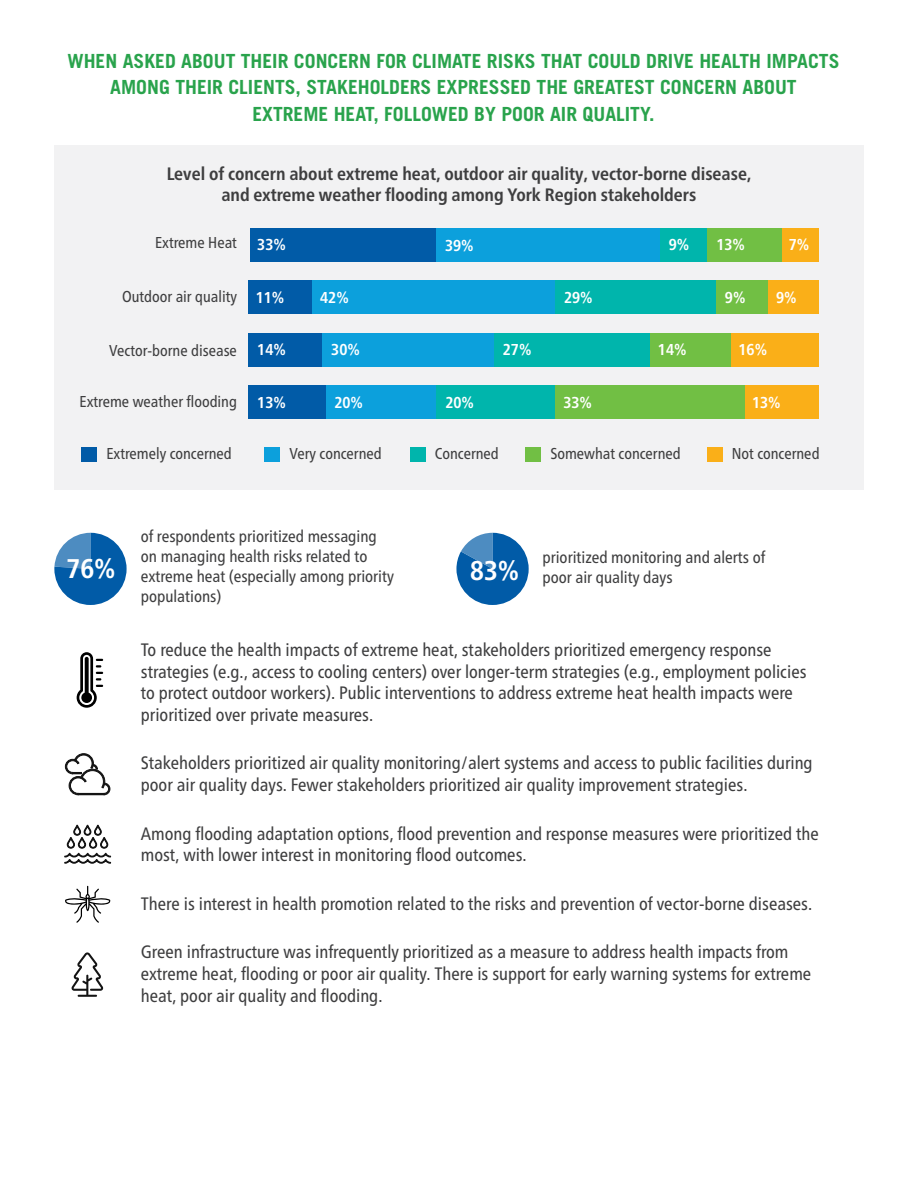
<style>
.page{position:relative;width:918px;height:1188px;background:#fff}
.page>*{position:absolute;margin:0;border:0;box-sizing:border-box;transform-origin:0 0}
.t1{font:700 condensed 27px "Frutiger Neue LT Pro";color:#fff}
.Subhead{font:700 19.5px/26.2px "Trade Gothic LT Pro";color:#29a34c;text-align:center}
.t2{font:condensed 18px/21.6px "Frutiger Neue LT Pro";color:#3e3e3f}
.t3{font:700 condensed 18px/21px "Frutiger Neue LT Pro";color:#3e3e3f;text-align:center}
.t4{font:condensed 16.5px/19.8px "Frutiger Neue LT Pro";color:#3e3e3f}
.t5{font:condensed 15.75px "Frutiger Neue LT Pro";color:#3e3e3f}
.t6{font:700 condensed 15.75px "Frutiger Neue LT Pro";color:#fff}
</style>
<div class="page">
<div style="left:54px;top:145px;width:810px;height:344px;background:#f2f2f3"></div>
<div style="left:250px;top:228px;width:186px;height:33px;background:#015ba7"></div>
<div style="left:248px;top:280px;width:64px;height:34px;background:#015ba7"></div>
<div style="left:248px;top:333px;width:74px;height:33px;background:#015ba7"></div>
<div style="left:248px;top:385px;width:78px;height:34px;background:#015ba7"></div>
<div style="left:82px;top:447px;width:15px;height:15px;background:#015ba7"></div>
<div style="left:265px;top:447px;width:15px;height:15px;background:#0ca0dc"></div>
<div style="left:707px;top:447px;width:15px;height:15px;background:#faaf18"></div>
<div style="left:410px;top:447px;width:15px;height:15px;background:#00b5ac"></div>
<div style="left:526px;top:447px;width:15px;height:15px;background:#71bf44"></div>
<div style="left:436px;top:228px;width:224px;height:33px;background:#0ca0dc"></div>
<div style="left:312px;top:280px;width:243px;height:34px;background:#0ca0dc"></div>
<div style="left:322px;top:333px;width:173px;height:33px;background:#0ca0dc"></div>
<div style="left:326px;top:385px;width:110px;height:34px;background:#0ca0dc"></div>
<div style="left:660px;top:228px;width:48px;height:33px;background:#00b5ac"></div>
<div style="left:555px;top:280px;width:161px;height:34px;background:#00b5ac"></div>
<div style="left:495px;top:333px;width:155px;height:33px;background:#00b5ac"></div>
<div style="left:436px;top:385px;width:119px;height:34px;background:#00b5ac"></div>
<div style="left:708px;top:228px;width:74px;height:33px;background:#71bf44"></div>
<div style="left:716px;top:280px;width:52px;height:34px;background:#71bf44"></div>
<div style="left:650px;top:333px;width:81px;height:33px;background:#71bf44"></div>
<div style="left:555px;top:385px;width:190px;height:34px;background:#71bf44"></div>
<div style="left:782px;top:228px;width:37px;height:33px;background:#faaf18"></div>
<div style="left:768px;top:280px;width:51px;height:34px;background:#faaf18"></div>
<div style="left:731px;top:333px;width:88px;height:33px;background:#faaf18"></div>
<div style="left:745px;top:385px;width:74px;height:34px;background:#faaf18"></div>
<svg style="left:77px;top:652px;width:26px;height:56px"></svg>
<svg style="left:64px;top:824px;width:47px;height:40px"></svg>
<svg style="left:65px;top:753px;width:46px;height:43px"></svg>
<svg style="left:65px;top:886px;width:45px;height:37px"></svg>
<svg style="left:71px;top:952px;width:32px;height:45px"></svg>
<div style="left:54px;top:533px;width:73px;height:72px;background:#015ba7;border-radius:36px"></div>
<svg style="left:54px;top:533px;width:36px;height:36px"></svg>
<svg style="left:456px;top:533px;width:73px;height:72px"></svg>
<p class="Subhead" style="left:67px;top:48px;width:774px">WHEN ASKED ABOUT THEIR CONCERN FOR CLIMATE RISKS THAT COULD DRIVE HEALTH IMPACTS<br>AMONG THEIR CLIENTS, STAKEHOLDERS EXPRESSED THE GREATEST CONCERN ABOUT<br>EXTREME HEAT, FOLLOWED BY POOR AIR QUALITY.</p>
<p class="t3" style="left:167px;top:163px;width:586px">Level of concern about extreme heat, outdoor air quality, vector-borne disease, and extreme weather flooding among York Region stakeholders</p>
<p class="t6" style="left:257px;top:235px;width:30px">33%</p>
<p class="t5" style="left:155px;top:234px;width:83px">Extreme Heat</p>
<p class="t6" style="left:445px;top:237px;width:30px">39%</p>
<p class="t6" style="left:669px;top:235px;width:22px">9%</p>
<p class="t6" style="left:716px;top:235px;width:30px">13%</p>
<p class="t6" style="left:789px;top:235px;width:22px">7%</p>
<p class="t5" style="left:122px;top:288px;width:116px">Outdoor air quality</p>
<p class="t5" style="left:109px;top:342px;width:129px">Vector-borne disease</p>
<p class="t5" style="left:80px;top:393px;width:159px">Extreme weather flooding</p>
<p class="t5" style="left:106px;top:444px;width:127px">Extremely concerned</p>
<p class="t5" style="left:289px;top:444px;width:94px">Very concerned</p>
<p class="t5" style="left:435px;top:444px;width:65px">Concerned</p>
<p class="t5" style="left:550px;top:444px;width:132px">Somewhat concerned</p>
<p class="t5" style="left:732px;top:444px;width:89px">Not concerned</p>
<p class="t6" style="left:256px;top:288px;width:30px">11%</p>
<p class="t6" style="left:320px;top:288px;width:30px">42%</p>
<p class="t6" style="left:564px;top:288px;width:30px">29%</p>
<p class="t6" style="left:725px;top:288px;width:22px">9%</p>
<p class="t6" style="left:776px;top:288px;width:22px">9%</p>
<p class="t6" style="left:257px;top:341px;width:30px">14%</p>
<p class="t6" style="left:331px;top:341px;width:30px">30%</p>
<p class="t6" style="left:503px;top:341px;width:30px">27%</p>
<p class="t6" style="left:658px;top:341px;width:30px">14%</p>
<p class="t6" style="left:739px;top:341px;width:30px">16%</p>
<p class="t6" style="left:257px;top:393px;width:30px">13%</p>
<p class="t6" style="left:334px;top:393px;width:30px">20%</p>
<p class="t6" style="left:445px;top:393px;width:30px">20%</p>
<p class="t6" style="left:563px;top:393px;width:30px">33%</p>
<p class="t6" style="left:752px;top:393px;width:30px">13%</p>
<p class="t4" style="left:141px;top:526px;width:255px">of respondents prioritized messaging on managing health risks related to extreme heat (especially among priority populations)</p>
<p class="t4" style="left:542px;top:547px;width:224px">prioritized monitoring and alerts of</p>
<p class="t1" style="left:67px;top:553px;width:51px">76%</p>
<p class="t1" style="left:470px;top:554px;width:51px">83%</p>
<p class="t4" style="left:542px;top:567px;width:132px">poor air quality days</p>
<p class="t2" style="left:141px;top:639px;width:667px">To reduce the health impacts of extreme heat, stakeholders prioritized emergency response strategies (e.g., access to cooling centers) over longer-term strategies (e.g., employment policies to protect outdoor workers). Public interventions to address extreme heat health impacts were prioritized over private measures.</p>
<p class="t2" style="left:141px;top:752px;width:673px">Stakeholders prioritized air quality monitoring/alert systems and access to public facilities during poor air quality days. Fewer stakeholders prioritized air quality improvement strategies.</p>
<p class="t2" style="left:141px;top:822px;width:679px">Among flooding adaptation options, flood prevention and response measures were prioritized the most, with lower interest in monitoring flood outcomes.</p>
<p class="t2" style="left:141px;top:893px;width:673px">There is interest in health promotion related to the risks and prevention of vector-borne diseases.</p>
<p class="t2" style="left:141px;top:941px;width:672px">Green infrastructure was infrequently prioritized as a measure to address health impacts from extreme heat, flooding or poor air quality. There is support for early warning systems for extreme heat, poor air quality and flooding.</p>
</div>
